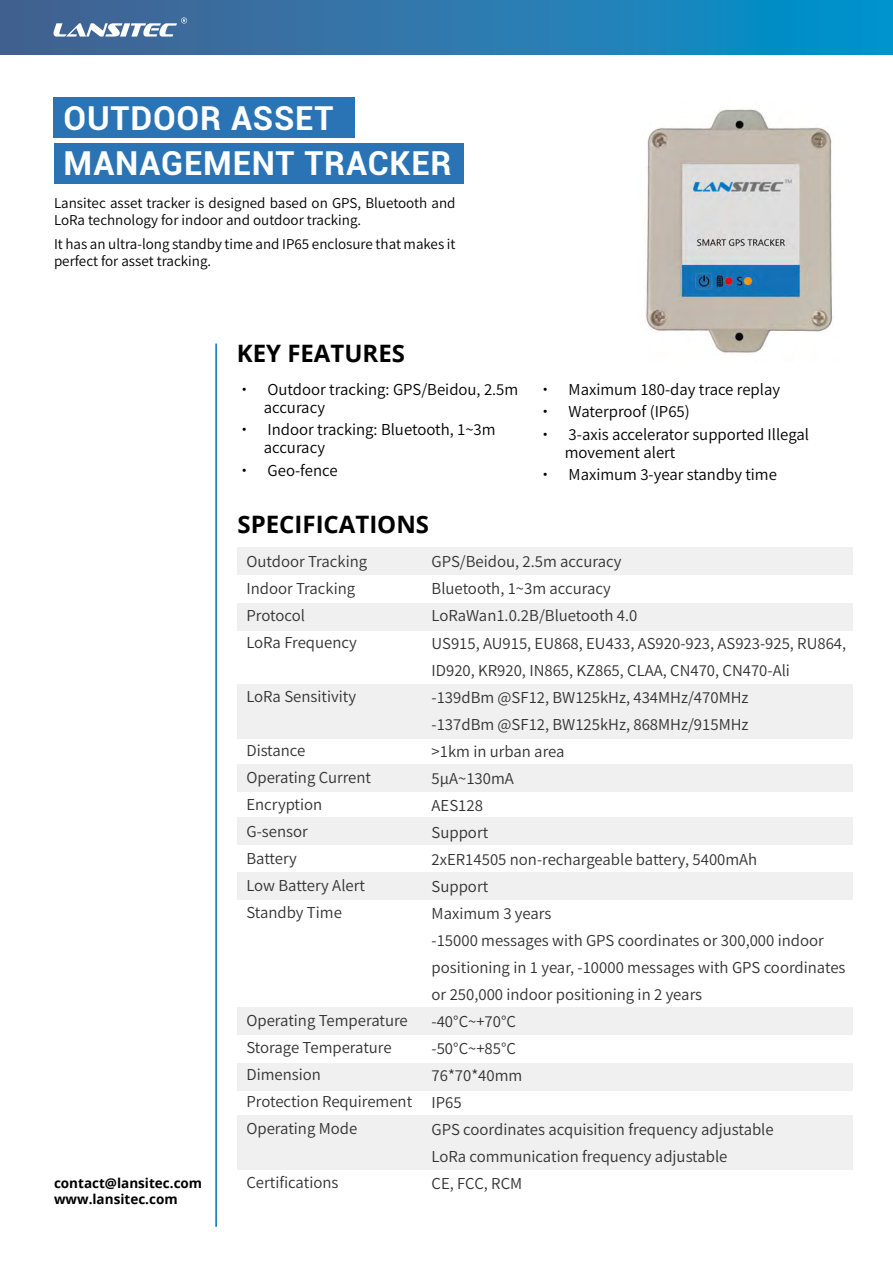
<style>
.page{position:relative;width:893px;height:1263px;background:#fff}
.page>*{position:absolute;margin:0;border:0;box-sizing:border-box;transform-origin:0 0}
.t1{font:700 33px/45px "Roboto";letter-spacing:.025em;color:#fff}
.t2{font:700 24px "Open Sans";color:#000}
.t3{font:15px/27px "Source Han Sans CN";color:#333232}
.t4{font:15px/18px "Source Han Sans CN";color:#000}
.t5{font:13.5px/16.2px "Source Han Sans CN";color:#000}
.t6{font:700 13.5px "Open Sans";color:#000}
</style>
<div class="page">
<div style="left:237px;top:547px;width:616px;height:28px;background:#f0f0f1"></div>
<div style="left:237px;top:684px;width:616px;height:54px;background:#f0f0f1"></div>
<div style="left:237px;top:1063px;width:616px;height:27px;background:#f0f0f1"></div>
<div style="left:237px;top:1115px;width:616px;height:54px;background:#f0f0f1"></div>
<div style="left:237px;top:872px;width:616px;height:28px;background:#f0f0f1"></div>
<div style="left:237px;top:764px;width:616px;height:28px;background:#f0f0f1"></div>
<div style="left:237px;top:1007px;width:616px;height:27px;background:#f0f0f1"></div>
<div style="left:237px;top:603px;width:616px;height:27px;background:#f0f0f1"></div>
<div style="left:237px;top:817px;width:616px;height:27px;background:#f0f0f1"></div>
<hr style="left:215px;top:344px;width:2px;height:883px;background:#0071b9">
<div style="left:0;top:0;width:893px;height:54px;background:linear-gradient(to right,#4c608f,#0493ce)"></div>
<svg style="left:54px;top:17px;width:133px;height:20px"></svg>
<div style="left:54px;top:98px;width:301px;height:40px;background:#2a73b5"></div>
<div style="left:54px;top:143px;width:409px;height:41px;background:#2a73b5"></div>
<img style="left:646px;top:109px;width:187px;height:245px">
<h1 class="t1" style="left:64px;top:94px;width:389px">OUTDOOR ASSET<br>MANAGEMENT TRACKER</h1>
<p class="t5" style="left:54px;top:196px;width:403px">Lansitec asset tracker is designed based on GPS, Bluetooth and<br>LoRa technology for indoor and outdoor tracking.</p>
<p class="t5" style="left:54px;top:237px;width:403px">It has an ultra-long standby time and IP65 enclosure that makes it perfect for asset tracking.</p>
<p class="t6" style="left:54px;top:1174px;width:150px">contact@lansitec.com</p>
<p class="t6" style="left:54px;top:1190px;width:125px">www.lansitec.com</p>
<h2 class="t2" style="left:237px;top:336px;width:170px">KEY FEATURES</h2>
<p class="t4" style="left:264px;top:381px;width:256px;text-indent:-27px">• Outdoor tracking: GPS/Beidou, 2.5m accuracy</p>
<p class="t4" style="left:264px;top:421px;width:233px;text-indent:-27px">• Indoor tracking: Bluetooth, 1~3m accuracy</p>
<p class="t4" style="left:237px;top:461px;width:102px">• Geo-fence</p>
<h2 class="t2" style="left:238px;top:508px;width:193px">SPECIFICATIONS</h2>
<p class="t4" style="left:538px;top:381px;width:244px">• Maximum 180-day trace replay</p>
<p class="t4" style="left:538px;top:403px;width:153px">• Waterproof (IP65)</p>
<p class="t4" style="left:565px;top:425px;width:246px;text-indent:-27px">• 3-axis accelerator supported Illegal movement alert</p>
<p class="t4" style="left:538px;top:466px;width:241px">• Maximum 3-year standby time</p>
<p class="t3" style="left:246px;top:548px;width:122px">Outdoor Tracking<br>Indoor Tracking<br>Protocol<br>LoRa Frequency</p>
<p class="t3" style="left:246px;top:683px;width:111px">LoRa Sensitivity</p>
<p class="t3" style="left:246px;top:737px;width:126px">Distance<br>Operating Current<br>Encryption<br>G-sensor<br>Battery<br>Low Battery Alert<br>Standby Time</p>
<p class="t3" style="left:246px;top:1007px;width:167px">Operating Temperature<br>Storage Temperature<br>Dimension<br>Protection Requirement<br>Operating Mode</p>
<p class="t3" style="left:246px;top:1169px;width:93px">Certifications</p>
<p class="t3" style="left:432px;top:549px;width:416px">GPS/Beidou, 2.5m accuracy<br>Bluetooth, 1~3m accuracy<br>LoRaWan1.0.2B/Bluetooth 4.0<br>US915, AU915, EU868, EU433, AS920-923, AS923-925, RU864,<br>ID920, KR920, IN865, KZ865, CLAA, CN470, CN470-Ali -139dBm @SF12, BW125kHz, 434MHz/470MHz<br>-137dBm @SF12, BW125kHz, 868MHz/915MHz<br>&gt;1km in urban area<br>5μA~130mA<br>AES128<br>Support<br>2xER14505 non-rechargeable battery, 5400mAh<br>Support<br>Maximum 3 years<br>-15000 messages with GPS coordinates or 300,000 indoor positioning in 1 year, -10000 messages with GPS coordinates or 250,000 indoor positioning in 2 years<br>-40°C~+70°C<br>-50°C~+85°C<br>76*70*40mm<br>IP65<br>GPS coordinates acquisition frequency adjustable<br>LoRa communication frequency adjustable<br>CE, FCC, RCM</p>
</div>
